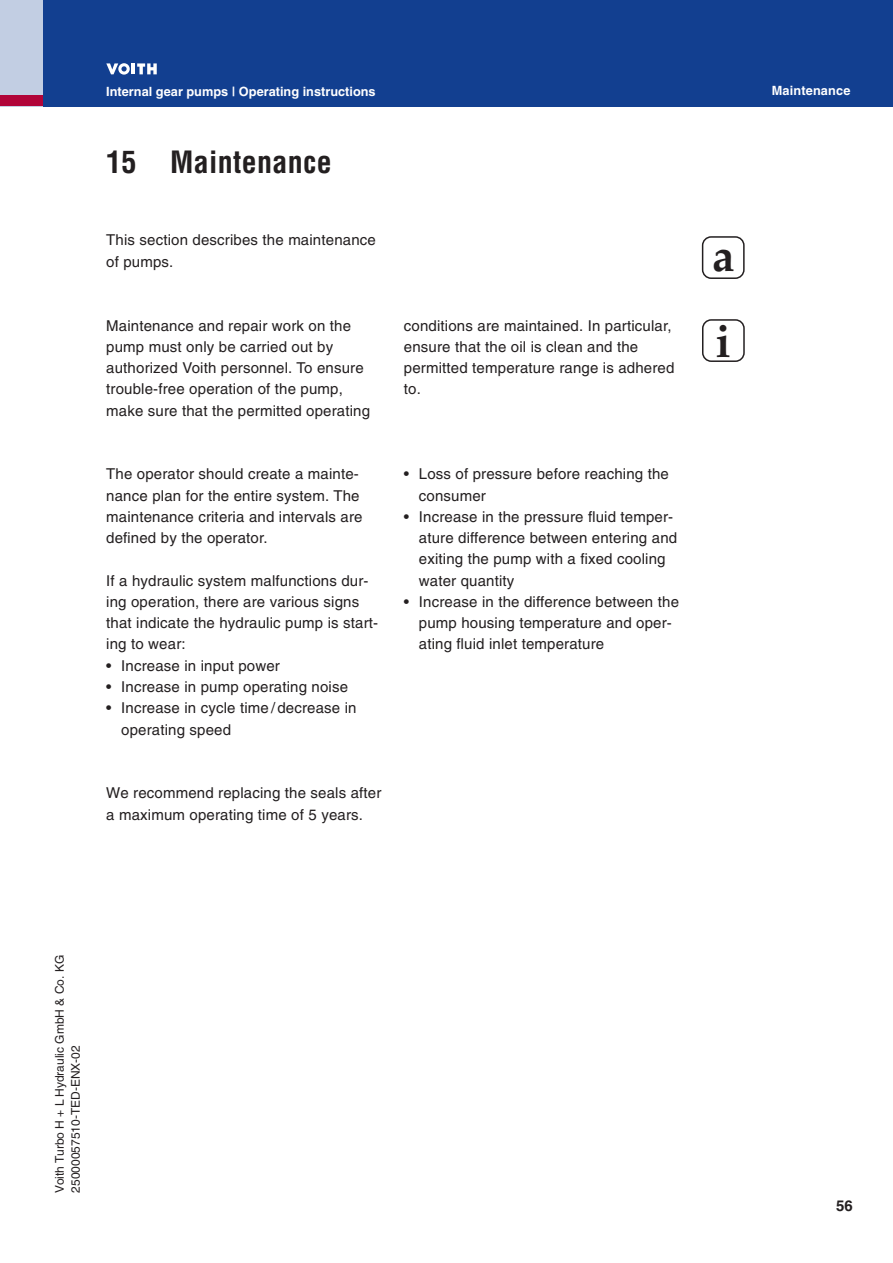
<style>
.page{position:relative;width:893px;height:1263px;background:#fff}
.page>*{position:absolute;margin:0;border:0;box-sizing:border-box;transform-origin:0 0}
.t1{font:700 condensed 30px "Helvetica";letter-spacing:.01em;color:#231f20}
.t2{font:15px/21.3px "Helvetica Euro";letter-spacing:.01em;color:#231f20}
.t3{font:700 15px "Helvetica Euro";color:#231f20}
.t4{font:700 12.75px "Helvetica Euro";color:#fff}
.t5{font:12px/15.9px "Helvetica Euro";color:#231f20}
</style>
<div class="page">
<div style="left:0;top:0;width:893px;height:106px;background:#123f90"></div>
<div style="left:0;top:0;width:43px;height:106px;background:#c2cee3"></div>
<hr style="left:892px;top:0;width:1px;height:106px;background:#c2cee3">
<div style="left:0;top:96px;width:43px;height:10px;background:#b10439"></div>
<svg style="left:106px;top:63px;width:51px;height:12px"></svg>
<div style="left:702px;top:319px;width:43px;height:43px;border:2px solid #231f20;border-radius:9px"></div>
<div style="left:702px;top:236px;width:43px;height:43px;border:2px solid #231f20;border-radius:9px"></div>
<p class="t4" style="left:106px;top:83px;width:271px">Internal gear pumps | Operating instructions</p>
<h1 class="t1" style="left:106px;top:144px;width:227px">15 Maintenance</h1>
<p class="t2" style="left:106px;top:229px;width:271px">This section describes the maintenance of pumps.</p>
<p class="t2" style="left:106px;top:315px;width:265px">Maintenance and repair work on the pump must only be carried out by authorized Voith personnel. To ensure trouble-free operation of the pump, make sure that the permitted operating</p>
<p class="t2" style="left:404px;top:315px;width:272px">conditions are maintained. In particular, ensure that the oil is clean and the permitted temperature range is adhered to.</p>
<p class="t2" style="left:106px;top:463px;width:258px">The operator should create a mainte&shy;nance plan for the entire system. The maintenance criteria and intervals are defined by the operator.</p>
<p class="t2" style="left:106px;top:570px;width:273px">If a hydraulic system malfunctions dur&shy;ing operation, there are various signs that indicate the hydraulic pump is start&shy;ing to wear:</p>
<p class="t2" style="left:106px;top:655px;width:175px">• Increase in input power</p>
<p class="t2" style="left:106px;top:676px;width:243px">• Increase in pump operating noise</p>
<p class="t2" style="left:121px;top:697px;width:237px;text-indent:-15px">• Increase in cycle time / decrease in operating speed</p>
<p class="t2" style="left:106px;top:782px;width:277px">We recommend replacing the seals after a maximum operating time of 5 years.</p>
<p class="t2" style="left:419px;top:463px;width:252px;text-indent:-15px">• Loss of pressure before reaching the consumer</p>
<p class="t2" style="left:419px;top:506px;width:260px;text-indent:-15px">• Increase in the pressure fluid temper&shy;ature difference between entering and exiting the pump with a fixed cooling water quantity</p>
<p class="t2" style="left:419px;top:591px;width:262px;text-indent:-15px">• Increase in the difference between the pump housing temperature and oper&shy;ating fluid inlet temperature</p>
<p class="t5" style="left:52px;top:1193px;width:239px;rotate:-90deg">Voith Turbo H + L Hydraulic GmbH &amp; Co. KG<br>25000057510-TED-ENX-02</p>
<p class="t4" style="left:772px;top:83px;width:80px">Maintenance</p>
<p class="t3" style="left:836px;top:1197px;width:18px">56</p>
</div>
